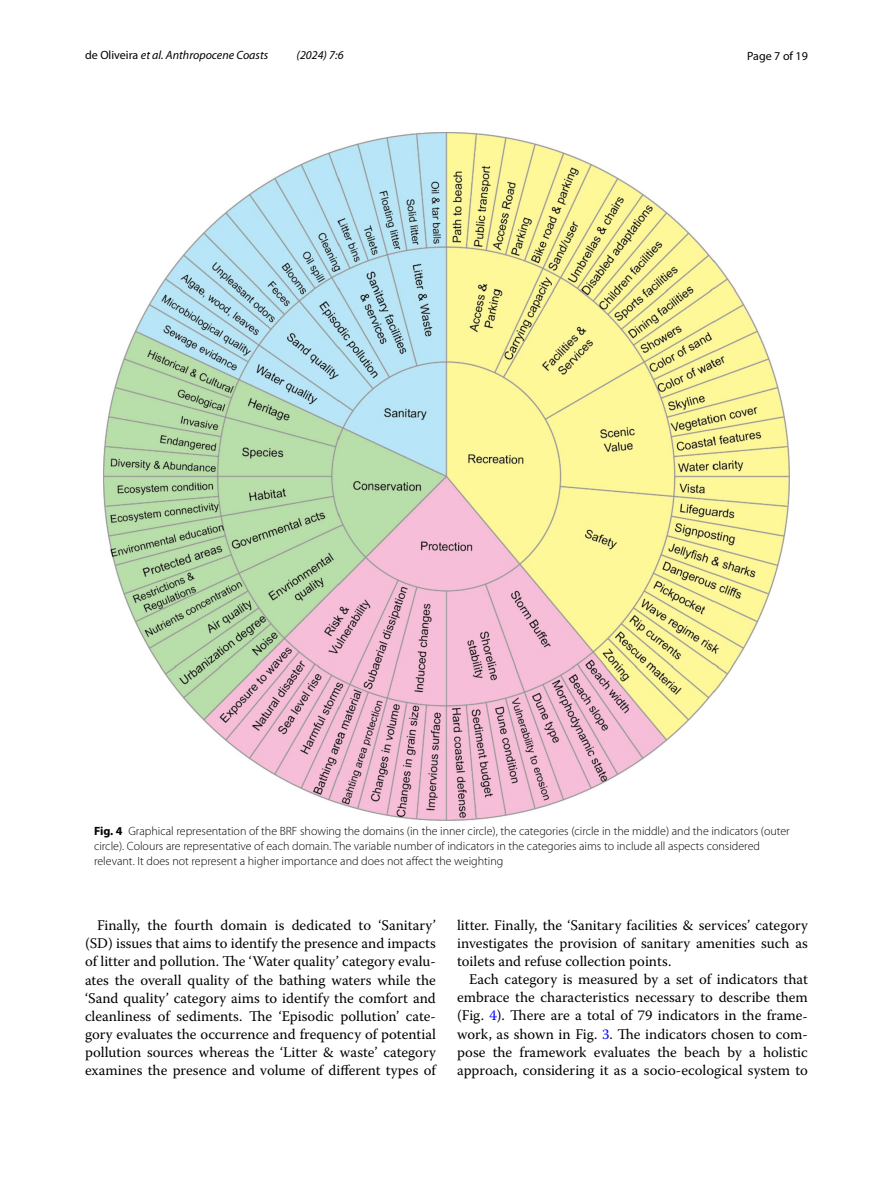
<style>
.page{position:relative;width:893px;height:1187px;background:#fff}
.page>*{position:absolute;margin:0;border:0;box-sizing:border-box;transform-origin:0 0}
.t1{font:14.7px/18px "Warnock Pro";color:#000;text-align:justify}
.t2{font:300 12px/15px "Myriad Pro";color:#000}
.t3{font:italic 12px "Myriad Pro";color:#000}
.t4{font:12px "Myriad Pro";color:#000}
.s1{font-style:normal}
.s2{font-weight:700}
.s3{color:#00f}
</style>
<div class="page">
<img style="left:103px;top:133px;width:687px;height:687px">
<p class="t3" style="left:85px;top:48px;width:185px"><span class="s1">de Oliveira</span> et al. Anthropocene Coasts</p>
<p class="t3" style="left:297px;top:48px;width:48px">(2024) 7:6</p>
<p class="t4" style="left:747px;top:48px;width:62px">Page 7 of 19</p>
<p class="t2" style="left:94px;top:824px;width:697px"><span class="s2">Fig. 4</span> Graphical representation of the BRF showing the domains (in the inner circle), the categories (circle in the middle) and the indicators (outer circle). Colours are representative of each domain. The variable number of indicators in the categories aims to include all aspects considered relevant. It does not represent a higher importance and does not affect the weighting</p>
<p class="t1" style="left:85px;top:916px;width:352px;text-indent:12px">Finally, the fourth domain is dedicated to ‘Sanitary’ (SD) issues that aims to identify the presence and impacts of litter and pollution. The ‘Water quality’ category evalu&shy;ates the overall quality of the bathing waters while the ‘Sand quality’ category aims to identify the comfort and cleanliness of sediments. The ‘Episodic pollution’ cate&shy;gory evaluates the occurrence and frequency of potential pollution sources whereas the ‘Litter &amp; waste’ category examines the presence and volume of different types of</p>
<p class="t1" style="left:457px;top:916px;width:352px">litter. Finally, the ‘Sanitary facilities &amp; services’ category investigates the provision of sanitary amenities such as toilets and refuse collection points.</p>
<p class="t1" style="left:457px;top:970px;width:352px;text-indent:12px">Each category is measured by a set of indicators that embrace the characteristics necessary to describe them (Fig. <span class="s3">4</span>). There are a total of 79 indicators in the frame&shy;work, as shown in Fig. <span class="s3">3</span>. The indicators chosen to com&shy;pose the framework evaluates the beach by a holistic approach, considering it as a socio-ecological system to</p>
</div>
